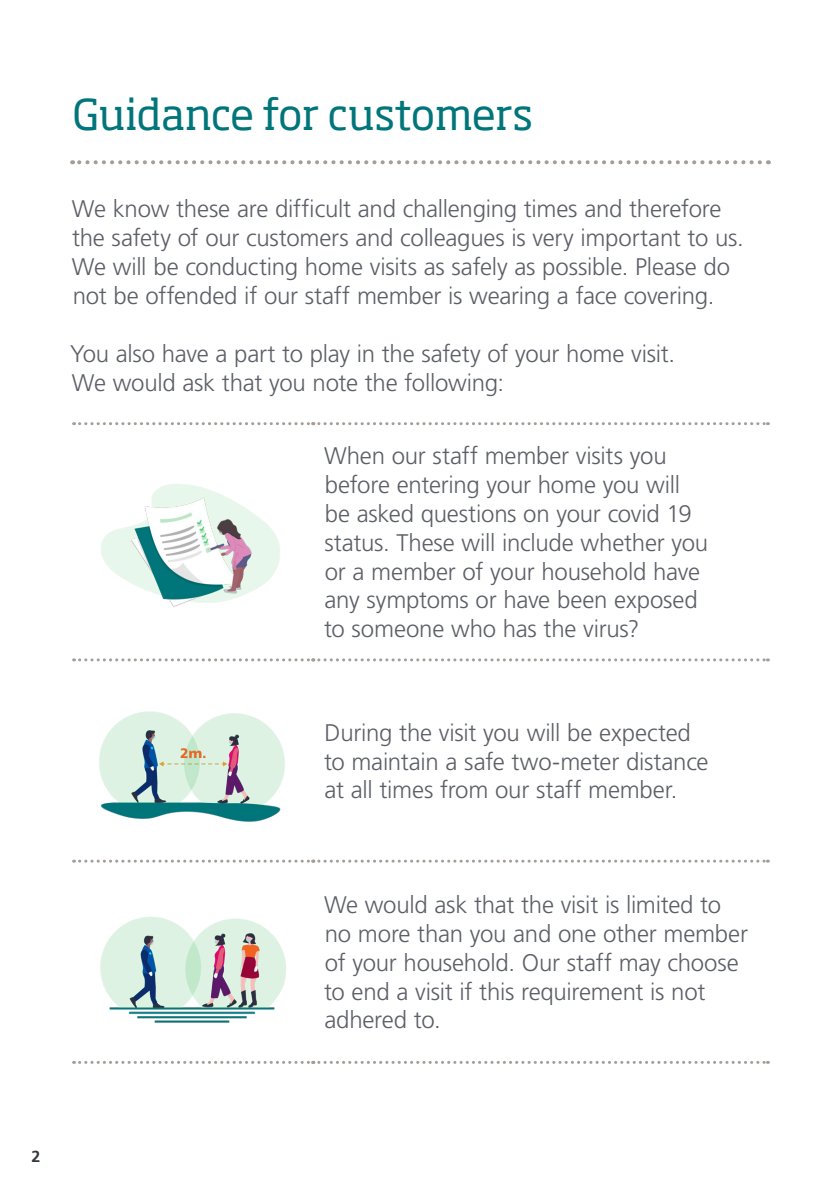
<style>
.page{position:relative;width:840px;height:1191px;background:#fff}
.page>*{position:absolute;margin:0;border:0;box-sizing:border-box;transform-origin:0 0}
.t1{font:42px "Soho Std";letter-spacing:-.01em;color:#00757a}
.Body{font:300 24px/28.8px "Frutiger LT Std";letter-spacing:-.01em;color:#5c5f67}
.t2{font:700 16px "Frutiger LT Std";color:#343741}
</style>
<div class="page">
<svg style="left:72px;top:160px;width:687px;height:4px"></svg>
<svg style="left:74px;top:422px;width:694px;height:3px"></svg>
<svg style="left:74px;top:658px;width:694px;height:3px"></svg>
<svg style="left:74px;top:859px;width:694px;height:3px"></svg>
<svg style="left:74px;top:1060px;width:694px;height:4px"></svg>
<img style="left:101px;top:484px;width:179px;height:123px">
<img style="left:99px;top:711px;width:186px;height:111px">
<img style="left:100px;top:917px;width:186px;height:106px">
<h3 class="t1" style="left:72px;top:88px;width:462px">Guidance for customers</h3>
<p class="Body" style="left:72px;top:195px;width:673px">We know these are difficult and challenging times and therefore the safety of our customers and colleagues is very important to us.<br>We will be conducting home visits as safely as possible. Please do not be offended if our staff member is wearing a face covering.</p>
<p class="Body" style="left:70px;top:340px;width:606px">You also have a part to play in the safety of your home visit.<br>We would ask that you note the following:</p>
<p class="Body" style="left:324px;top:442px;width:385px">When our staff member visits you before entering your home you will be asked questions on your covid 19 status. These will include whether you or a member of your household have any symptoms or have been exposed to someone who has the virus?</p>
<p class="Body" style="left:324px;top:718px;width:386px">During the visit you will be expected to maintain a safe two-meter distance at all times from our staff member.</p>
<p class="Body" style="left:324px;top:890px;width:425px">We would ask that the visit is limited to no more than you and one other member of your household. Our staff may choose to end a visit if this requirement is not adhered to.</p>
<p class="t2" style="left:32px;top:1146px;width:10px">2</p>
</div>
